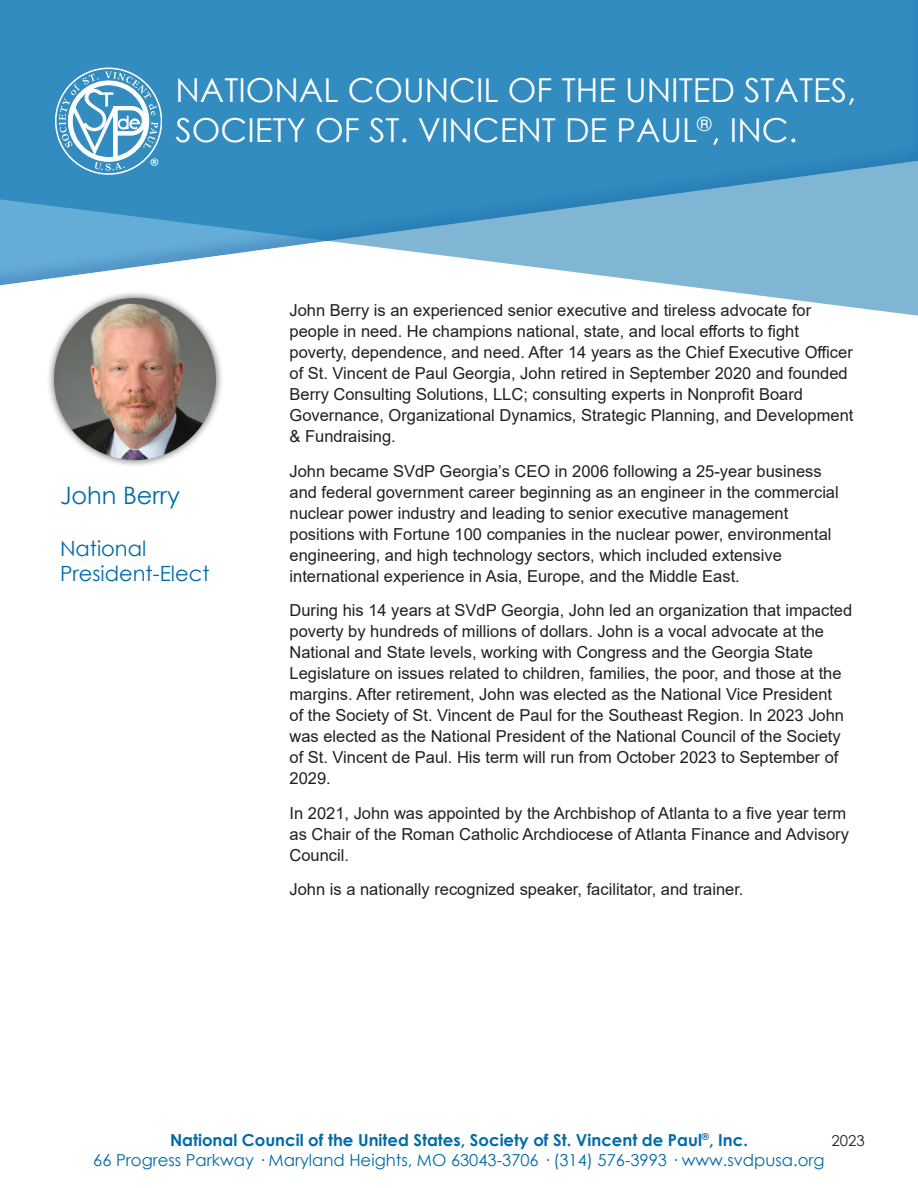
<style>
.page{position:relative;width:918px;height:1188px;background:#fff}
.page>*{position:absolute;margin:0;border:0;box-sizing:border-box;transform-origin:0 0}
.Paragraph_Style_6{font:33px/39.6px "Century Gothic";color:#fff}
.t1{font:24px "Century Gothic";color:#006ba8}
.t2{font:21px/25.2px "Century Gothic";color:#006ba8}
.t3{font:19.8px "Calibri";color:#fff}
.t4{font:16.5px/21px "Arial";color:#231f20}
.t5{font:16.5px "Century Gothic";color:#006ba8}
.t6{font:700 16.5px "Century Gothic";color:#006ba8}
.t7{font:15px "Century Gothic";color:#231f20}
</style>
<div class="page">
<svg style="left:0;top:0;width:918px;height:316px;background:#5ba2cb"></svg>
<svg style="left:55px;top:68px;width:107px;height:107px"></svg>
<div style="left:46px;top:290px;width:178px;height:178px;background:#231f20;opacity:.75"></div>
<img style="left:54px;top:298px;width:162px;height:162px;border-radius:81px">
<p class="t3" style="left:149px;top:152px;width:12px">®</p>
<p class="Paragraph_Style_6" style="left:176px;top:70px;width:682px">NATIONAL COUNCIL OF THE UNITED STATES,<br>SOCIETY OF ST. VINCENT DE PAUL<sup>®</sup>, INC.</p>
<p class="t1" style="left:60px;top:479px;width:121px">John Berry</p>
<p class="t2" style="left:60px;top:536px;width:151px">National<br>President-Elect</p>
<p class="t4" style="left:290px;top:300px;width:565px">John Berry is an experienced senior executive and tireless advocate for people in need. He champions national, state, and local efforts to fight poverty, dependence, and need. After 14 years as the Chief Executive Officer of St. Vincent de Paul Georgia, John retired in September 2020 and founded Berry Consulting Solutions, LLC; consulting experts in Nonprofit Board Governance, Organizational Dynamics, Strategic Planning, and Development &amp; Fundraising.</p>
<p class="t4" style="left:290px;top:460px;width:551px">John became SVdP Georgia’s CEO in 2006 following a 25-year business and federal government career beginning as an engineer in the commercial nuclear power industry and leading to senior executive management positions with Fortune 100 companies in the nuclear power, environmental engineering, and high technology sectors, which included extensive international experience in Asia, Europe, and the Middle East.</p>
<p class="t4" style="left:290px;top:600px;width:564px">During his 14 years at SVdP Georgia, John led an organization that impacted poverty by hundreds of millions of dollars. John is a vocal advocate at the National and State levels, working with Congress and the Georgia State Legislature on issues related to children, families, the poor, and those at the margins. After retirement, John was elected as the National Vice President<br>of the Society of St. Vincent de Paul for the Southeast Region. In 2023 John was elected as the National President of the National Council of the Society of St. Vincent de Paul. His term will run from October 2023 to September of 2029.</p>
<p class="t4" style="left:290px;top:802px;width:561px">In 2021, John was appointed by the Archbishop of Atlanta to a five year term as Chair of the Roman Catholic Archdiocese of Atlanta Finance and Advisory<br>Council.</p>
<p class="t4" style="left:290px;top:879px;width:456px">John is a nationally recognized speaker, facilitator, and trainer.</p>
<p class="t6" style="left:170px;top:1127px;width:579px">National Council of the United States, Society of St. Vincent de Paul<sup>®</sup>, Inc.</p>
<p class="t5" style="left:93px;top:1148px;width:733px">66 Progress Parkway · Maryland Heights, MO 63043-3706 · (314) 576-3993 · www.svdpusa.org</p>
<p class="t7" style="left:831px;top:1130px;width:35px">2023</p>
</div>
